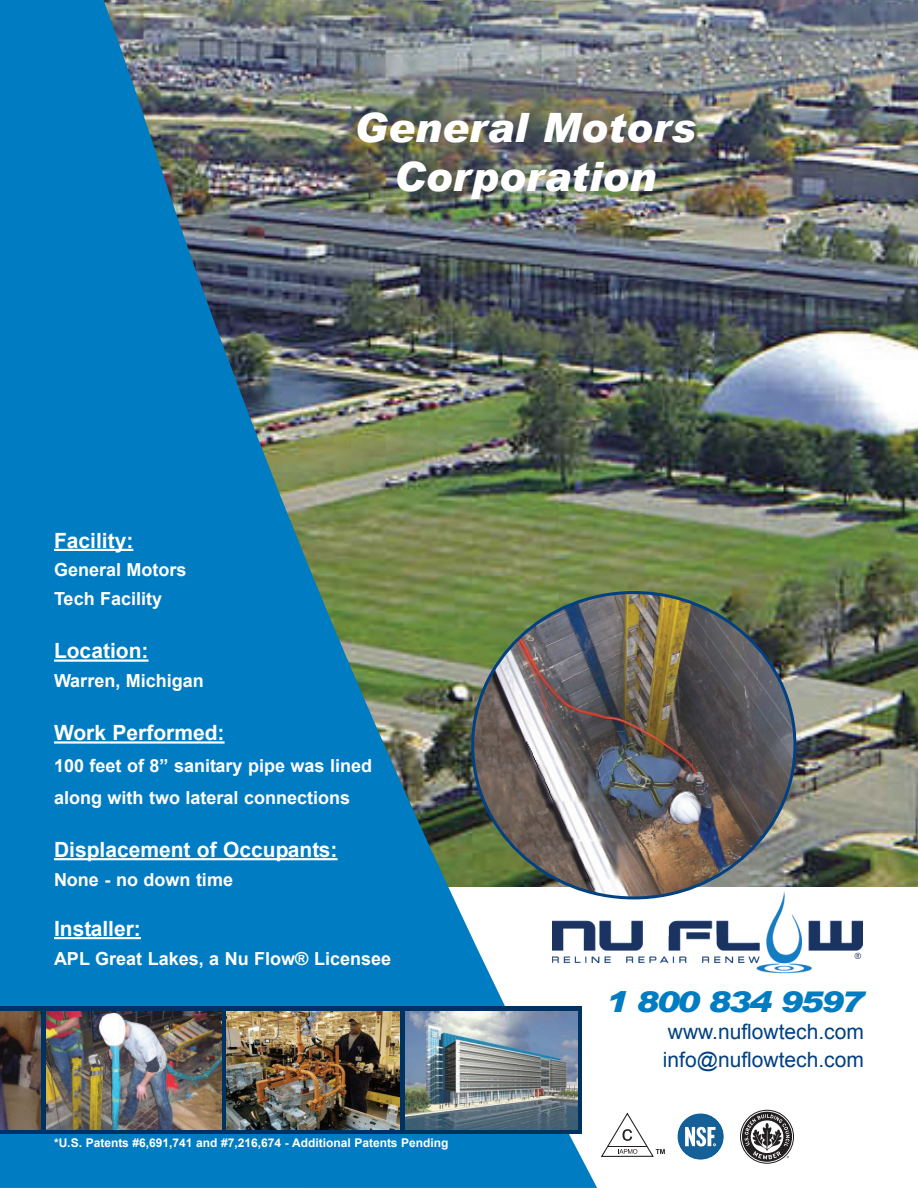
<style>
.page{position:relative;width:918px;height:1188px;background:#fff}
.page>*{position:absolute;margin:0;border:0;box-sizing:border-box;transform-origin:0 0}
.t1{font:italic 900 40.5px/48.6px "Arial";color:#fff;text-align:center}
.t2{font:italic 900 28.5px "Arial";letter-spacing:-.065em;color:#007cc2;scale:1.2 1}
.t3{font:700 21px "Arial";color:#fff}
.t4{font:21px/28.5px "Arial";color:#014081}
.t5{font:700 18px/28.8px "Arial";color:#fff}
.t6{font:700 12px "Arial";color:#fff}
</style>
<div class="page">
<img style="left:621px;top:0;width:297px;height:887px">
<img style="left:0;top:0;width:621px;height:1188px">
<hr style="left:54px;top:549px;width:79px;height:2px;background:#fff">
<hr style="left:54px;top:659px;width:94px;height:3px;background:#fff">
<hr style="left:54px;top:741px;width:20px;height:3px;background:#fff">
<hr style="left:73px;top:741px;width:152px;height:3px;background:#fff">
<hr style="left:54px;top:858px;width:235px;height:2px;background:#fff">
<hr style="left:288px;top:858px;width:31px;height:2px;background:#fff">
<svg style="left:319px;top:858px;width:19px;height:2px"></svg>
<hr style="left:54px;top:937px;width:37px;height:2px;background:#fff">
<hr style="left:91px;top:937px;width:50px;height:2px;background:#fff">
<div style="left:0;top:1006px;width:582px;height:128px;background:#003163"></div>
<img style="left:0;top:1012px;width:41px;height:118px">
<img style="left:46px;top:1012px;width:176px;height:118px">
<img style="left:227px;top:1012px;width:173px;height:118px">
<img style="left:406px;top:1012px;width:171px;height:118px">
<img style="left:552px;top:899px;width:310px;height:83px">
<div style="left:678px;top:1114px;width:45px;height:45px;background:#166098;border-radius:50%"></div>
<div style="left:678px;top:1114px;width:45px;height:45px;border:1px solid #00599a;border-radius:50%"></div>
<svg style="left:685px;top:1127px;width:31px;height:19px"></svg>
<svg style="left:740px;top:1110px;width:54px;height:54px"></svg>
<svg style="left:601px;top:1113px;width:64px;height:43px"></svg>
<hr style="left:608px;top:1146px;width:39px;height:1px;background:#231f20">
<img style="left:471px;top:591px;width:325px;height:308px">
<svg style="left:855px;top:953px;width:6px;height:6px"></svg>
<h1 class="t1" style="left:354px;top:102px;width:343px">General Motors<br>Corporation</h1>
<p class="t3" style="left:54px;top:529px;width:81px">Facility:</p>
<p class="t5" style="left:54px;top:556px;width:134px">General Motors<br>Tech Facility</p>
<p class="t3" style="left:54px;top:639px;width:96px">Location:</p>
<p class="t5" style="left:54px;top:667px;width:151px">Warren, Michigan</p>
<p class="t3" style="left:54px;top:721px;width:172px">Work Performed:</p>
<p class="t5" style="left:54px;top:750px;width:320px;line-height:31.8px">100 feet of 8” sanitary pipe was lined along with two lateral connections</p>
<p class="t3" style="left:54px;top:838px;width:285px">Displacement of Occupants:</p>
<p class="t5" style="left:54px;top:865px;width:181px">None - no down time</p>
<p class="t3" style="left:54px;top:917px;width:88px">Installer:</p>
<p class="t5" style="left:54px;top:944px;width:339px">APL Great Lakes, a Nu Flow® Licensee</p>
<p class="t6" style="left:54px;top:1136px;width:396px">*U.S. Patents #6,691,741 and #7,216,674 - Additional Patents Pending</p>
<h2 class="t2" style="left:605px;top:980px;width:217px">1 800 834 9597</h2>
<p class="t4" style="left:663px;top:1017px;width:203px">www.nuflowtech.com info@nuflowtech.com</p>
</div>
